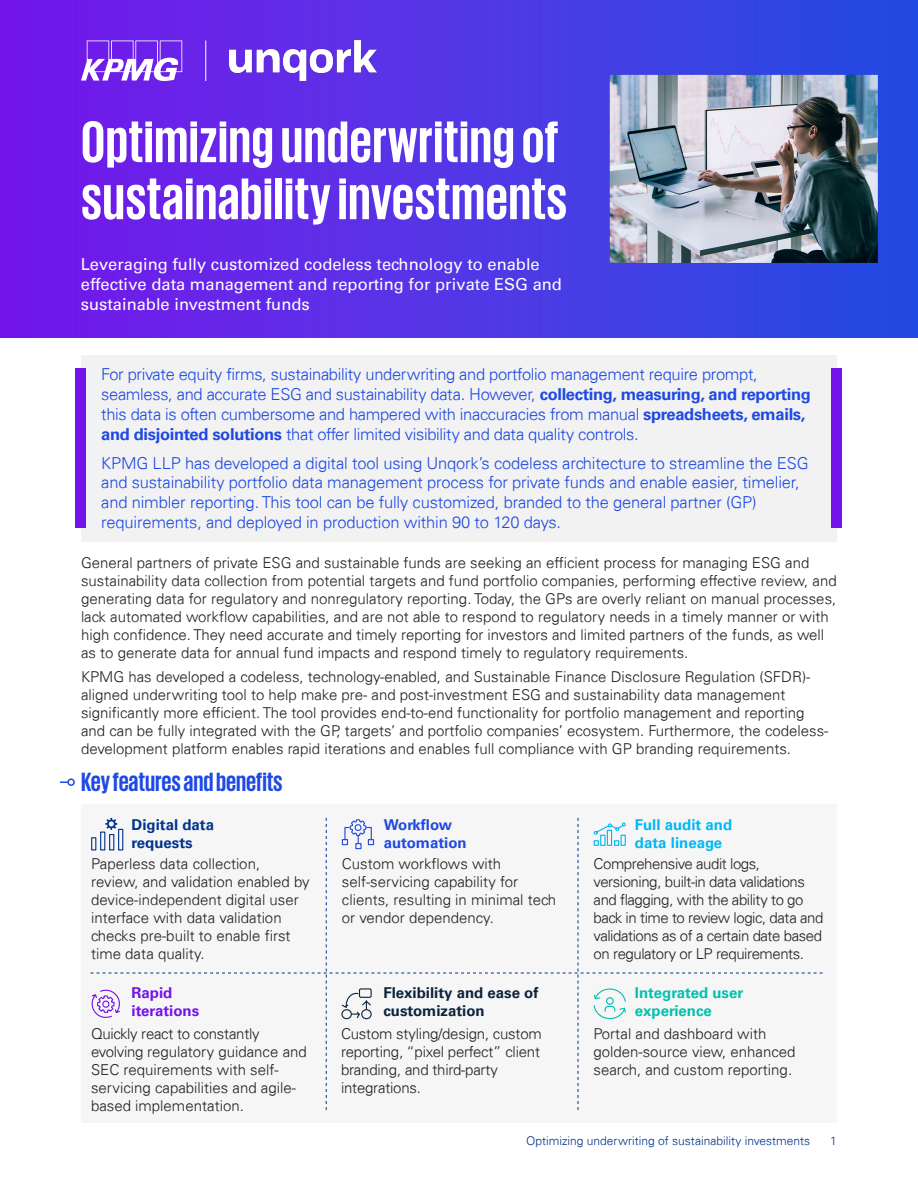
<style>
.page{position:relative;width:918px;height:1188px;background:#fff}
.page>*{position:absolute;margin:0;border:0;box-sizing:border-box;transform-origin:0 0}
.t1{font:700 60px/57px "KPMG";letter-spacing:.01em;color:#fff}
.t2{font:700 27px "KPMG";letter-spacing:-.005em;color:#1e49e2}
.t3{font:300 16.5px/19.8px "Univers 45";letter-spacing:-.01em;color:#1e49e2}
.t4{font:16.5px/19.8px "Univers 55 Roman";color:#fff}
.t5{font:300 15px/18px "Univers 45";color:#231f20}
.t6{font:300 15px/18px "Univers 45";letter-spacing:-.03em;color:#231f20}
.t7{font:700 15px/18px "Univers 65";color:#0c233c}
.t8{font:700 15px/18px "Univers 65";color:#00c0ae}
.t9{font:700 15px/18px "Univers 65";color:#00b8f5}
.t10{font:700 15px/18px "Univers 65";color:#00338d}
.t11{font:700 15px/18px "Univers 65";color:#1e49e2}
.t12{font:700 15px/18px "Univers 65";color:#7213ea}
.t13{font:300 12px "Univers 45";color:#00338d}
.s1{font-family:"Univers 65";font-weight:700}
</style>
<div class="page">
<img style="left:0;top:0;width:918px;height:338px">
<svg style="left:81px;top:41px;width:101px;height:40px"></svg>
<div style="left:81px;top:355px;width:756px;height:187px;background:#f2f2f2"></div>
<hr style="left:205px;top:40px;width:1px;height:41px;background:#fff">
<img style="left:229px;top:41px;width:147px;height:40px">
<div style="left:76px;top:368px;width:10px;height:160px;background:#7213ea"></div>
<div style="left:832px;top:368px;width:10px;height:160px;background:#7213ea"></div>
<svg style="left:60px;top:781px;width:7px;height:2px"></svg>
<div style="left:67px;top:778px;width:8px;height:8px;border:2px solid #1e49e2;border-radius:50%"></div>
<div style="left:81px;top:805px;width:756px;height:318px;background:#f6f6f6"></div>
<svg style="left:91px;top:818px;width:732px;height:292px"></svg>
<h1 class="t1" style="left:81px;top:111px;width:488px">Optimizing underwriting of sustainability investments</h1>
<p class="t4" style="left:81px;top:254px;width:483px">Leveraging fully customized codeless technology to enable effective data management and reporting for private ESG and sustainable investment funds</p>
<p class="t3" style="left:101px;top:365px;width:711px">For private equity firms, sustainability underwriting and portfolio management require prompt, seamless, and accurate ESG and sustainability data. However, <span class="s1">collecting, measuring, and reporting </span>this data is often cumbersome and hampered with inaccuracies from manual <span class="s1">spreadsheets, emails, and disjointed solutions</span> that offer limited visibility and data quality controls.</p>
<p class="t3" style="left:101px;top:453px;width:709px">KPMG LLP has developed a digital tool using Unqork’s codeless architecture to streamline the ESG and sustainability portfolio data management process for private funds and enable easier, timelier, and nimbler reporting. This tool can be fully customized, branded to the general partner (GP) requirements, and deployed in production within 90 to 120 days.</p>
<p class="t5" style="left:81px;top:553px;width:757px">General partners of private ESG and sustainable funds are seeking an efficient process for managing ESG and sustainability data collection from potential targets and fund portfolio companies, performing effective review, and generating data for regulatory and nonregulatory reporting. Today, the GPs are overly reliant on manual processes, lack automated workflow capabilities, and are not able to respond to regulatory needs in a timely manner or with high confidence. They need accurate and timely reporting for investors and limited partners of the funds, as well as to generate data for annual fund impacts and respond timely to regulatory requirements.</p>
<p class="t5" style="left:81px;top:668px;width:749px">KPMG has developed a codeless, technology-enabled, and Sustainable Finance Disclosure Regulation (SFDR)- aligned underwriting tool to help make pre- and post-investment ESG and sustainability data management significantly more efficient. The tool provides end-to-end functionality for portfolio management and reporting and can be fully integrated with the GP, targets’ and portfolio companies’ ecosystem. Furthermore, the codeless&shy;development platform enables rapid iterations and enables full compliance with GP branding requirements.</p>
<h2 class="t2" style="left:81px;top:769px;width:203px">Key features and benefits</h2>
<p class="t10" style="left:132px;top:816px;width:84px">Digital data requests</p>
<p class="t5" style="left:91px;top:854px;width:220px">Paperless data collection, review, and validation enabled by device-independent digital user interface with data validation checks pre-built to enable first time data quality.</p>
<p class="t12" style="left:132px;top:984px;width:69px">Rapid iterations</p>
<p class="t5" style="left:91px;top:1025px;width:217px">Quickly react to constantly evolving regulatory guidance and<br>SEC requirements with self&shy;servicing capabilities and agile&shy;based implementation.</p>
<p class="t11" style="left:384px;top:816px;width:85px">Workflow automation</p>
<p class="t5" style="left:342px;top:854px;width:216px">Custom workflows with self-servicing capability for clients, resulting in minimal tech or vendor dependency.</p>
<p class="t7" style="left:383px;top:984px;width:157px">Flexibility and ease of customization</p>
<p class="t5" style="left:341px;top:1025px;width:202px">Custom styling/design, custom reporting, “pixel perfect” client branding, and third-party integrations.</p>
<p class="t9" style="left:635px;top:816px;width:99px">Full audit and data lineage</p>
<p class="t6" style="left:594px;top:854px;width:231px">Comprehensive audit logs, versioning, built-in data validations and flagging, with the ability to go back in time to review logic, data and validations as of a certain date based on regulatory or LP requirements.</p>
<p class="t8" style="left:635px;top:984px;width:110px">Integrated user experience</p>
<p class="t5" style="left:594px;top:1025px;width:204px">Portal and dashboard with golden-source view, enhanced search, and custom reporting.</p>
<p class="t13" style="left:526px;top:1133px;width:286px">Optimizing underwriting of sustainability investments</p>
<p class="t13" style="left:830px;top:1133px;width:8px">1</p>
</div>
